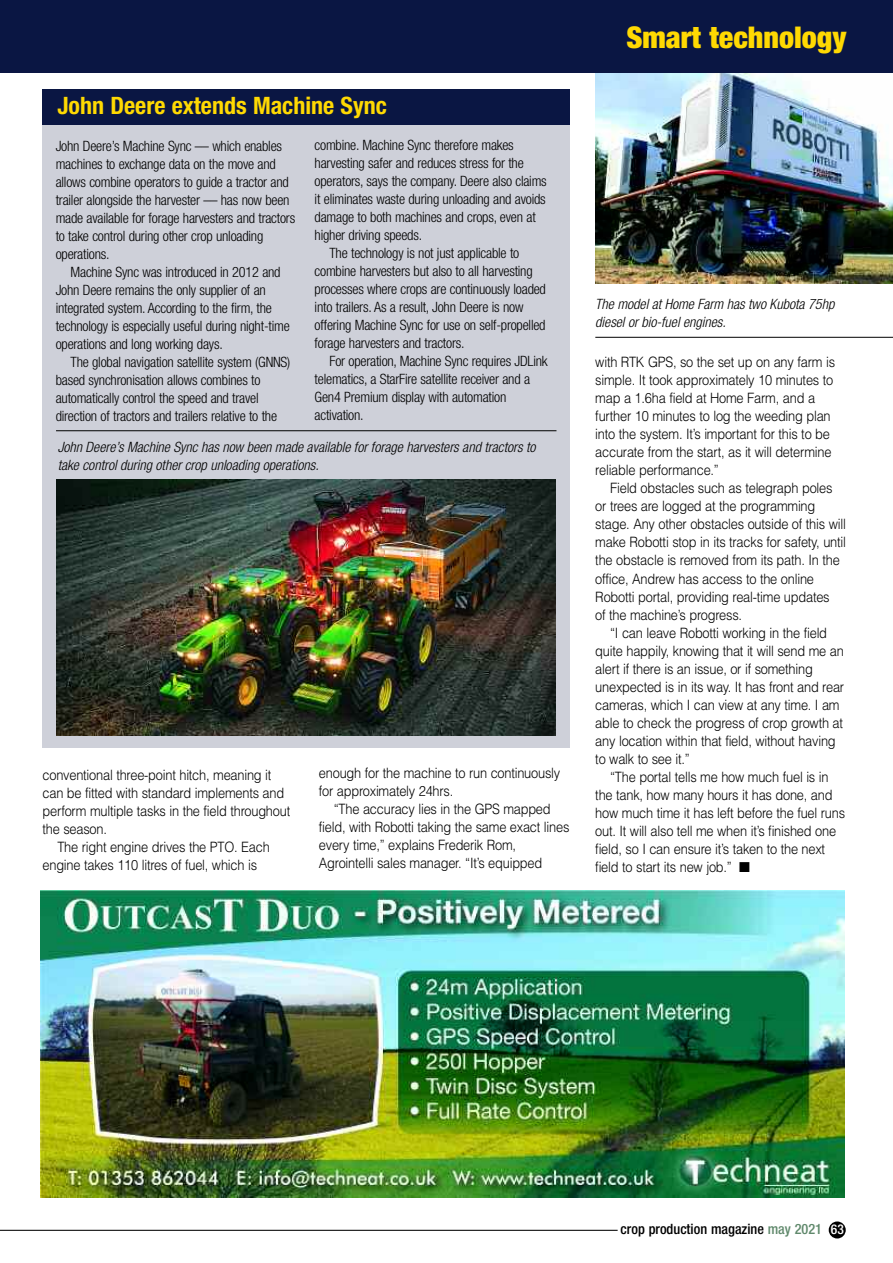
<style>
.page{position:relative;width:893px;height:1263px;background:#fff}
.page>*{position:absolute;margin:0;border:0;box-sizing:border-box;transform-origin:0 0}
.t1{font:900 condensed 30px "Helvetica Neue";color:#ffd902}
.t2{font:700 condensed 24px "Helvetica Neue";color:#ffd902}
.t3{font:300 14.25px/18px "Helvetica";letter-spacing:-.015em;color:#000;scale:.9 1}
.t4{font:300 condensed 14.25px/18px "Helvetica Neue";letter-spacing:-.015em;color:#000}
.t5{font:italic 300 condensed 14.25px/18px "Helvetica Neue";color:#000}
.t6{font:500 condensed 14.25px "Helvetica Neue";color:#000}
.s1{color:#60896c}
.s2{font-size:13.5px;color:#fff}
</style>
<div class="page">
<img style="left:41px;top:891px;width:803px;height:306px">
<div style="left:43px;top:124px;width:527px;height:624px;background:#ced0d9"></div>
<img style="left:57px;top:480px;width:498px;height:255px">
<div style="left:43px;top:89px;width:527px;height:36px;background:#0a1643"></div>
<hr style="left:56px;top:430px;width:500px;height:1px;background:#000">
<img style="left:595px;top:72px;width:298px;height:212px">
<hr style="left:595px;top:337px;width:298px;height:1px;background:#000">
<div style="left:0;top:0;width:893px;height:72px;background:#0a1643"></div>
<div style="left:829px;top:1221px;width:17px;height:17px;background:#000;border-radius:50%"></div>
<hr style="left:0;top:1230px;width:618px;height:1px;background:#000">
<h2 class="t2" style="left:57px;top:97px;width:331px">John Deere extends Machine Sync</h2>
<p class="t4" style="left:56px;top:138px;width:241px">John Deere’s Machine Sync –– which enables machines to exchange data on the move and allows combine operators to guide a tractor and trailer alongside the harvester –– has now been made available for forage harvesters and tractors to take control during other crop unloading operations.</p>
<p class="t4" style="left:56px;top:264px;width:236px;text-indent:15px">Machine Sync was introduced in 2012 and John Deere remains the only supplier of an integrated system. According to the firm, the technology is especially useful during night-time operations and long working days.</p>
<p class="t4" style="left:56px;top:354px;width:236px;text-indent:15px">The global navigation satellite system (GNNS) based synchronisation allows combines to automatically control the speed and travel direction of tractors and trailers relative to the</p>
<p class="t4" style="left:315px;top:137px;width:201px">combine. Machine Sync therefore makes</p>
<p class="t4" style="left:315px;top:155px;width:211px">harvesting safer and reduces stress for the</p>
<p class="t4" style="left:315px;top:173px;width:234px">operators, says the company. Deere also claims</p>
<p class="t4" style="left:315px;top:191px;width:233px">it eliminates waste during unloading and avoids</p>
<p class="t4" style="left:315px;top:209px;width:223px">damage to both machines and crops, even at</p>
<p class="t4" style="left:315px;top:227px;width:109px">higher driving speeds.</p>
<p class="t4" style="left:330px;top:245px;width:191px">The technology is not just applicable to</p>
<p class="t4" style="left:315px;top:263px;width:220px">combine harvesters but also to all harvesting</p>
<p class="t4" style="left:315px;top:281px;width:233px">processes where crops are continuously loaded</p>
<p class="t4" style="left:315px;top:299px;width:210px">into trailers. As a result, John Deere is now</p>
<p class="t4" style="left:315px;top:317px;width:232px">offering Machine Sync for use on self-propelled</p>
<p class="t4" style="left:315px;top:335px;width:151px">forage harvesters and tractors.</p>
<p class="t4" style="left:330px;top:353px;width:220px">For operation, Machine Sync requires JDLink</p>
<p class="t4" style="left:315px;top:371px;width:217px">telematics, a StarFire satellite receiver and a</p>
<p class="t4" style="left:315px;top:389px;width:193px">Gen4 Premium display with automation</p>
<p class="t4" style="left:315px;top:407px;width:51px">activation.</p>
<p class="t5" style="left:58px;top:439px;width:479px">John Deere’s Machine Sync has now been made available for forage harvesters and tractors to take control during other crop unloading operations.</p>
<p class="t3" style="left:43px;top:766px;width:277px">conventional three-point hitch, meaning it can be fitted with standard implements and perform multiple tasks in the field throughout the season.</p>
<p class="t3" style="left:43px;top:838px;width:254px;text-indent:15px">The right engine drives the PTO. Each engine takes 110 litres of fuel, which is</p>
<p class="t3" style="left:319px;top:764px;width:270px">enough for the machine to run continuously for approximately 24hrs.</p>
<p class="t3" style="left:319px;top:800px;width:280px;text-indent:15px">“The accuracy lies in the GPS mapped field, with Robotti taking the same exact lines every time,” explains Frederik Rom, Agrointelli sales manager. “It’s equipped</p>
<h1 class="t1" style="left:626px;top:27px;width:221px">Smart technology</h1>
<p class="t5" style="left:595px;top:296px;width:240px">The model at Home Farm has two Kubota 75hp diesel or bio-fuel engines.</p>
<p class="t3" style="left:595px;top:354px;width:268px">with RTK GPS, so the set up on any farm is simple. It took approximately 10 minutes to map a 1.6ha field at Home Farm, and a further 10 minutes to log the weeding plan into the system. It’s important for this to be accurate from the start, as it will determine reliable performance.”</p>
<p class="t3" style="left:595px;top:480px;width:280px;text-indent:15px">Field obstacles such as telegraph poles or trees are logged at the programming stage. Any other obstacles outside of this will make Robotti stop in its tracks for safety, until the obstacle is removed from its path. In the office, Andrew has access to the online Robotti portal, providing real-time updates<br>of the machine’s progress.</p>
<p class="t3" style="left:595px;top:624px;width:278px;text-indent:15px">“I can leave Robotti working in the field quite happily, knowing that it will send me an alert if there is an issue, or if something unexpected is in its way. It has front and rear cameras, which I can view at any time. I am able to check the progress of crop growth at any location within that field, without having to walk to see it.”</p>
<p class="t3" style="left:595px;top:768px;width:279px;text-indent:15px">“The portal tells me how much fuel is in the tank, how many hours it has done, and how much time it has left before the fuel runs out. It will also tell me when it’s finished one field, so I can ensure it’s taken to the next field to start its new job.” ■</p>
<p class="t6" style="left:621px;top:1224px;width:225px">crop production magazine <span class="s1">may 2021</span> <span class="s2">63</span></p>
</div>
